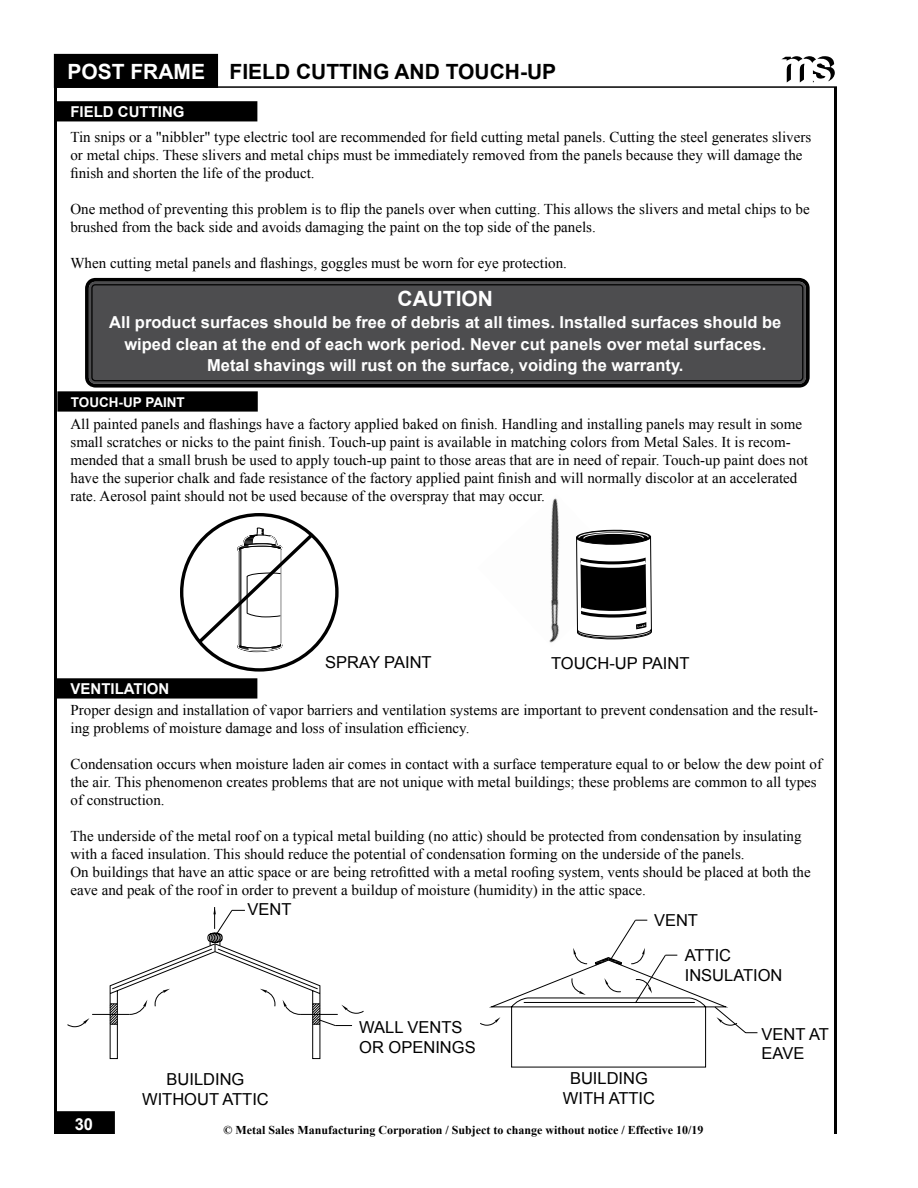
<style>
.page{position:relative;width:918px;height:1188px;background:#fff}
.page>*{position:absolute;margin:0;border:0;box-sizing:border-box;transform-origin:0 0}
.t1{font:700 21px "Arial";color:#000}
.t2{font:700 21px "Arial";color:#fff}
.t3{font:700 16.5px/21.8px "Arial";color:#fff;text-align:center}
.t4{font:16.5px/19.8px "Arial";color:#000}
.t5{font:15px/18px "Times New Roman";color:#000}
.t6{font:700 15px "Arial";color:#fff}
.t7{font:700 13.5px "Arial";color:#fff}
.t8{font:700 12px "Times New Roman";color:#000}
</style>
<div class="page">
<hr style="left:834px;top:87px;width:3px;height:1047px;background:#000">
<hr style="left:54px;top:54px;width:3px;height:1080px;background:#000">
<div style="left:56px;top:1113px;width:57px;height:19px;background:#000"></div>
<div style="left:55px;top:1111px;width:60px;height:23px;border:3px solid #000"></div>
<hr style="left:54px;top:86px;width:783px;height:2px;background:#000">
<svg style="left:781px;top:56px;width:54px;height:27px"></svg>
<div style="left:54px;top:54px;width:164px;height:33px;background:#000"></div>
<img style="left:549px;top:498px;width:82px;height:145px">
<div style="left:89px;top:282px;width:717px;height:102px;background:#4d4d4f;border-radius:7px"></div>
<div style="left:85px;top:278px;width:725px;height:110px;border:4px solid #000;border-radius:9px"></div>
<div style="left:91px;top:284px;width:712px;height:97px;border:1px solid #000;border-radius:4px"></div>
<div style="left:58px;top:103px;width:198px;height:17px;background:#000"></div>
<div style="left:57px;top:101px;width:200px;height:20px;border:3px solid #000"></div>
<div style="left:59px;top:393px;width:197px;height:17px;background:#000"></div>
<div style="left:57px;top:391px;width:201px;height:21px;border:3px solid #000"></div>
<div style="left:576px;top:530px;width:75px;height:15px;border:1px solid #000;border-radius:50%"></div>
<svg style="left:576px;top:531px;width:76px;height:109px"></svg>
<div style="left:180px;top:513px;width:159px;height:159px;border:3px solid #000;border-radius:50%"></div>
<svg style="left:194px;top:528px;width:123px;height:124px"></svg>
<div style="left:58px;top:680px;width:198px;height:17px;background:#000"></div>
<div style="left:57px;top:678px;width:200px;height:21px;border:3px solid #000"></div>
<hr style="left:92px;top:1014px;width:38px;height:1px;background:#000">
<svg style="left:67px;top:1018px;width:23px;height:9px"></svg>
<svg style="left:109px;top:907px;width:255px;height:152px"></svg>
<svg style="left:480px;top:919px;width:278px;height:149px"></svg>
<h1 class="t2" style="left:67px;top:58px;width:139px">POST FRAME</h1>
<p class="t6" style="left:70px;top:102px;width:116px">FIELD CUTTING</p>
<h1 class="t1" style="left:230px;top:58px;width:328px">FIELD CUTTING AND TOUCH-UP</h1>
<p class="t5" style="left:70px;top:127px;width:742px">Tin snips or a "nibbler" type electric tool are recommended for field cutting metal panels. Cutting the steel generates slivers or metal chips. These slivers and metal chips must be immediately removed from the panels because they will damage the finish and shorten the life of the product.</p>
<p class="t5" style="left:70px;top:199px;width:741px">One method of preventing this problem is to flip the panels over when cutting. This allows the slivers and metal chips to be brushed from the back side and avoids damaging the paint on the top side of the panels.</p>
<p class="t5" style="left:70px;top:253px;width:498px">When cutting metal panels and flashings, goggles must be worn for eye protection.</p>
<h1 class="t2" style="left:398px;top:285px;width:97px">CAUTION</h1>
<p class="t3" style="left:109px;top:312px;width:674px">All product surfaces should be free of debris at all times. Installed surfaces should be wiped clean at the end of each work period. Never cut panels over metal surfaces.<br>Metal shavings will rust on the surface, voiding the warranty.</p>
<p class="t7" style="left:71px;top:393px;width:116px">TOUCH-UP PAINT</p>
<p class="t5" style="left:70px;top:415px;width:739px">All painted panels and flashings have a factory applied baked on finish. Handling and installing panels may result in some small scratches or nicks to the paint finish. Touch-up paint is available in matching colors from Metal Sales. It is recom&shy;mended that a small brush be used to apply touch-up paint to those areas that are in need of repair. Touch-up paint does not have the superior chalk and fade resistance of the factory applied paint finish and will normally discolor at an accelerated rate. Aerosol paint should not be used because of the overspray that may occur.</p>
<p class="t4" style="left:325px;top:652px;width:108px">SPRAY PAINT</p>
<p class="t5" style="left:70px;top:701px;width:749px">Proper design and installation of vapor barriers and ventilation systems are important to prevent condensation and the result&shy;ing problems of moisture damage and loss of insulation efficiency.</p>
<p class="t5" style="left:70px;top:755px;width:753px">Condensation occurs when moisture laden air comes in contact with a surface temperature equal to or below the dew point of the air. This phenomenon creates problems that are not unique with metal buildings; these problems are common to all types of construction.</p>
<p class="t5" style="left:70px;top:827px;width:742px">The underside of the metal roof on a typical metal building (no attic) should be protected from condensation by insulating with a faced insulation. This should reduce the potential of condensation forming on the underside of the panels.<br>On buildings that have an attic space or are being retrofitted with a metal roofing system, vents should be placed at both the eave and peak of the roof in order to prevent a buildup of moisture (humidity) in the attic space.</p>
<p class="t4" style="left:551px;top:654px;width:140px">TOUCH-UP PAINT</p>
<p class="t6" style="left:70px;top:679px;width:100px">VENTILATION</p>
<p class="t4" style="left:247px;top:900px;width:46px">VENT</p>
<p class="t4" style="left:359px;top:1018px;width:118px">WALL VENTS<br>OR OPENINGS</p>
<p class="t4" style="left:685px;top:903px;width:48px;line-height:35.2px;text-indent:-31px">VENT<br>ATTIC</p>
<p class="t4" style="left:685px;top:965px;width:99px">INSULATION</p>
<p class="t4" style="left:762px;top:1024px;width:69px">VENT AT<br>EAVE</p>
<p class="t3" style="left:75px;top:1114px;width:20px">30</p>
<p class="t4" style="left:142px;top:1069px;width:128px;text-align:center">BUILDING<br>WITHOUT ATTIC</p>
<p class="t4" style="left:563px;top:1069px;width:94px;text-align:center">BUILDING<br>WITH ATTIC</p>
<p class="t8" style="left:224px;top:1122px;width:481px">© Metal Sales Manufacturing Corporation / Subject to change without notice / Effective 10/19</p>
</div>
